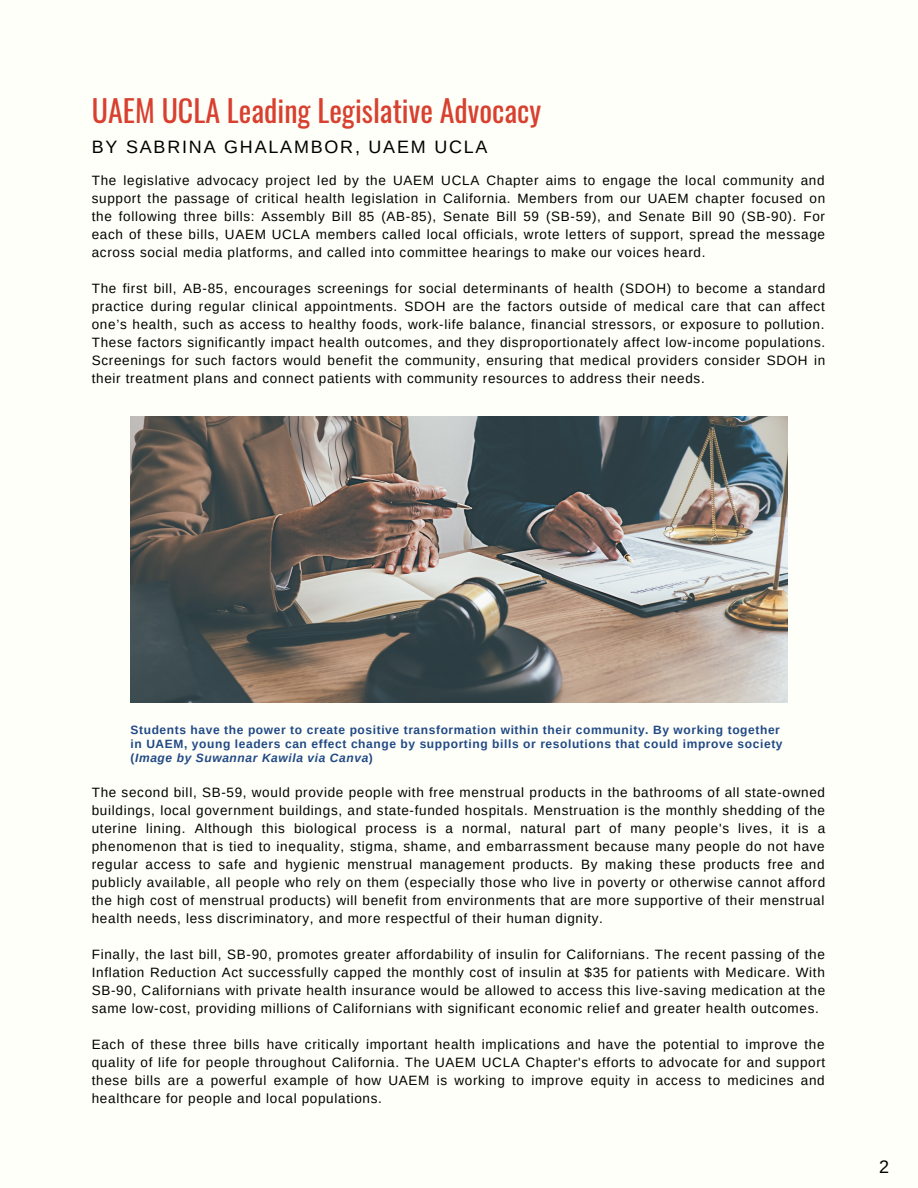
<style>
.page{position:relative;width:918px;height:1188px;background:#fffff9}
.page>*{position:absolute;margin:0;border:0;box-sizing:border-box;transform-origin:0 0}
.t1{font:30px "Oswald";color:#d8402f}
.t2{font:18px "Arimo";letter-spacing:.1em;color:#000}
.t3{font:13.5px/18px "Arimo";letter-spacing:.05em;color:#000;text-align:justify}
.t4{font:700 12px/14px "Arimo";letter-spacing:.05em;color:#204986}
.t5{font:italic 700 12px "Arimo";letter-spacing:.05em;color:#204986}
.s1{font-style:normal}
</style>
<div class="page">
<img style="left:131px;top:417px;width:657px;height:286px">
<p class="t1" style="left:92px;top:88px;width:451px">UAEM UCLA Leading Legislative Advocacy</p>
<p class="t2" style="left:92px;top:137px;width:397px">BY SABRINA GHALAMBOR, UAEM UCLA</p>
<p class="t3" style="left:92px;top:172px;width:735px">The legislative advocacy project led by the UAEM UCLA Chapter aims to engage the local community and support the passage of critical health legislation in California. Members from our UAEM chapter focused on the following three bills: Assembly Bill 85 (AB-85), Senate Bill 59 (SB-59), and Senate Bill 90 (SB-90). For each of these bills, UAEM UCLA members called local officials, wrote letters of support, spread the message across social media platforms, and called into committee hearings to make our voices heard.</p>
<p class="t3" style="left:92px;top:280px;width:735px">The first bill, AB-85, encourages screenings for social determinants of health (SDOH) to become a standard practice during regular clinical appointments. SDOH are the factors outside of medical care that can affect one’s health, such as access to healthy foods, work-life balance, financial stressors, or exposure to pollution.<br>These factors significantly impact health outcomes, and they disproportionately affect low-income populations.<br>Screenings for such factors would benefit the community, ensuring that medical providers consider SDOH in their treatment plans and connect patients with community resources to address their needs.</p>
<p class="t4" style="left:131px;top:723px;width:654px">Students have the power to create positive transformation within their community. By working together in UAEM, young leaders can effect change by supporting bills or resolutions that could improve society</p>
<p class="t5" style="left:131px;top:751px;width:244px"><span class="s1">(</span>Image by Suwannar Kawila via Canva<span class="s1">)</span></p>
<p class="t3" style="left:92px;top:784px;width:735px">The second bill, SB-59, would provide people with free menstrual products in the bathrooms of all state-owned buildings, local government buildings, and state-funded hospitals. Menstruation is the monthly shedding of the uterine lining. Although this biological process is a normal, natural part of many people's lives, it is a phenomenon that is tied to inequality, stigma, shame, and embarrassment because many people do not have regular access to safe and hygienic menstrual management products. By making these products free and publicly available, all people who rely on them (especially those who live in poverty or otherwise cannot afford the high cost of menstrual products) will benefit from environments that are more supportive of their menstrual health needs, less discriminatory, and more respectful of their human dignity.</p>
<p class="t3" style="left:92px;top:946px;width:735px">Finally, the last bill, SB-90, promotes greater affordability of insulin for Californians. The recent passing of the Inflation Reduction Act successfully capped the monthly cost of insulin at $35 for patients with Medicare. With SB-90, Californians with private health insurance would be allowed to access this live-saving medication at the same low-cost, providing millions of Californians with significant economic relief and greater health outcomes.</p>
<p class="t3" style="left:92px;top:1036px;width:735px">Each of these three bills have critically important health implications and have the potential to improve the quality of life for people throughout California. The UAEM UCLA Chapter's efforts to advocate for and support these bills are a powerful example of how UAEM is working to improve equity in access to medicines and healthcare for people and local populations.</p>
<p class="t2" style="left:879px;top:1157px;width:12px">2</p>
</div>
